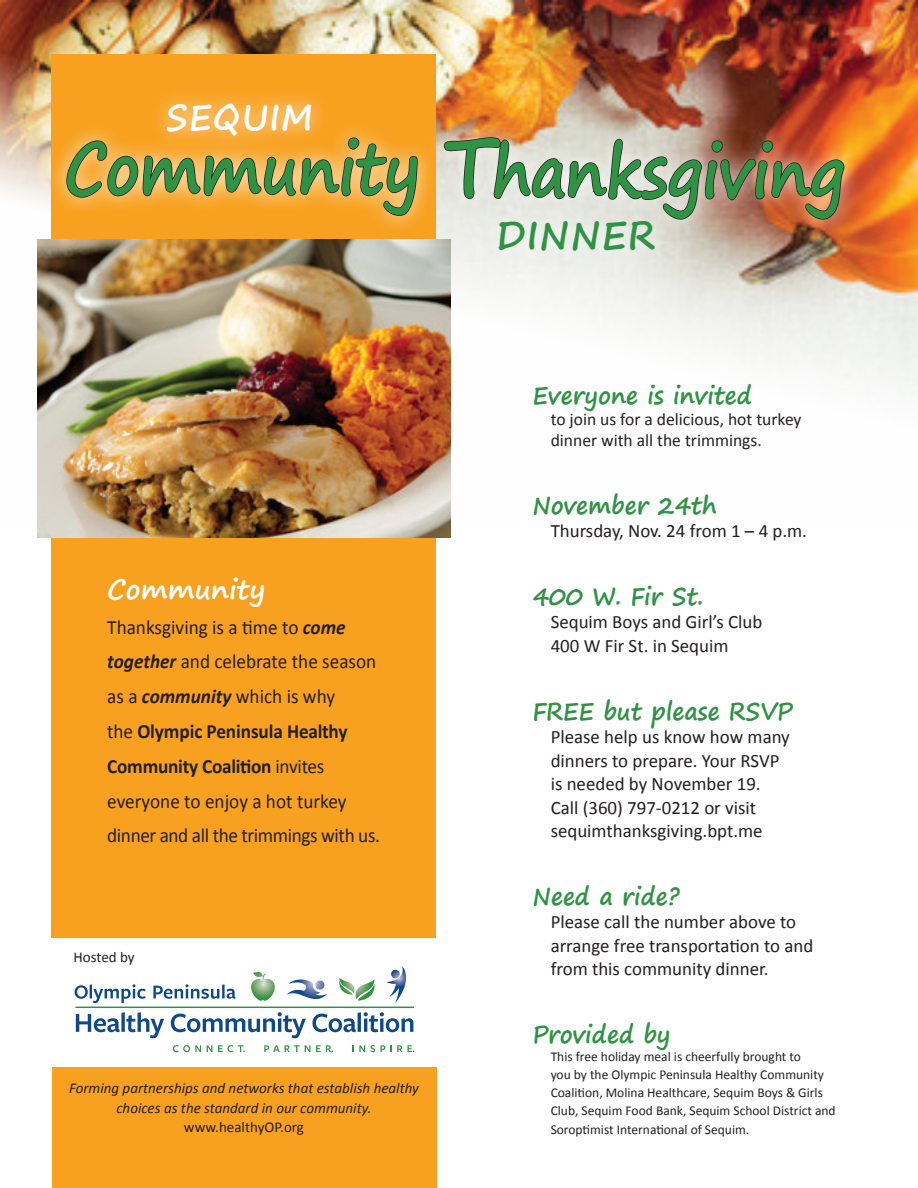
<style>
.page{position:relative;width:918px;height:1188px;background:#fff}
.page>*{position:absolute;margin:0;border:0;box-sizing:border-box;transform-origin:0 0}
.t1{font:700 70.5px "Segoe Print";letter-spacing:-.005em;color:#309244;scale:.87 1}
.t2{font:700 39px "Segoe Print";letter-spacing:.025em;color:#309244;scale:.96 1}
.t3{font:700 36px "Segoe Print";letter-spacing:.025em;color:#fff;scale:.96 1}
.t4{font:700 27px "Segoe Print";color:#fff}
.t5{font:700 24.3px "Segoe Print";color:#309244;scale:.95 1}
.t6{font:20.25px/34.8px "Calibri";color:#231f20;scale:.95 1}
.t7{font:18.9px/23.5px "Calibri";color:#231f20}
.t8{font:17.55px/20.9px "Calibri";color:#231f20}
.t9{font:italic 15px/19.2px "Calibri";color:#231f20;text-align:center}
.t10{font:15px "Calibri";color:#231f20}
.t11{font:13.5px/18.1px "Calibri";color:#231f20}
.s1{font-size:84px}
.s2{font-weight:700;font-style:italic}
.s3{font-weight:700}
</style>
<div class="page">
<img style="left:0;top:0;width:918px;height:389px">
<div style="left:53px;top:1067px;width:384px;height:120px;background:#f8a120"></div>
<div style="left:52px;top:54px;width:384px;height:883px;background:#f8a120"></div>
<img style="left:37px;top:240px;width:414px;height:297px">
<svg style="left:173px;top:1045px;width:28px;height:7px"></svg>
<svg style="left:207px;top:1045px;width:38px;height:7px"></svg>
<svg style="left:264px;top:1045px;width:46px;height:7px"></svg>
<svg style="left:316px;top:1045px;width:17px;height:7px"></svg>
<svg style="left:353px;top:1045px;width:32px;height:7px"></svg>
<svg style="left:391px;top:1045px;width:23px;height:7px"></svg>
<svg style="left:339px;top:978px;width:36px;height:23px"></svg>
<svg style="left:287px;top:979px;width:40px;height:20px"></svg>
<svg style="left:387px;top:967px;width:19px;height:36px"></svg>
<svg style="left:251px;top:972px;width:24px;height:29px"></svg>
<svg style="left:75px;top:984px;width:71px;height:19px"></svg>
<svg style="left:153px;top:984px;width:66px;height:15px"></svg>
<hr style="left:222px;top:984px;width:3px;height:14px;background:#0f4989">
<svg style="left:227px;top:989px;width:8px;height:10px"></svg>
<svg style="left:76px;top:1012px;width:88px;height:26px"></svg>
<svg style="left:171px;top:1012px;width:135px;height:26px"></svg>
<svg style="left:312px;top:1012px;width:101px;height:20px"></svg>
<hr style="left:75px;top:1007px;width:339px;height:1px;background:#309244">
<div style="left:48px;top:87px;width:814px;height:181px;background:#fff;opacity:.8"></div>
<svg style="left:66px;top:137px;width:353px;height:80px"></svg>
<img style="left:443px;top:137px;width:402px;height:83px">
<h3 class="t3" style="left:166px;top:85px;width:156px">SEQUIM</h3>
<h1 class="t1" style="left:64px;top:107px;width:899px">Community <span class="s1">T</span>hanksgiving</h1>
<h2 class="t2" style="left:496px;top:199px;width:167px">DINNER</h2>
<p class="t5" style="left:532px;top:373px;width:233px">Everyone is invited</p>
<p class="t8" style="left:551px;top:409px;width:252px">to join us for a delicious, hot turkey dinner with all the trimmings.</p>
<h3 class="t4" style="left:107px;top:564px;width:160px">Community</h3>
<p class="t6" style="left:107px;top:609px;width:289px">Thanksgiving is a time to <span class="s2">come together</span> and celebrate the season as a <span class="s2">community</span> which is why<br>the <span class="s3">Olympic Peninsula Healthy<br>Community Coalition</span> invites everyone to enjoy a hot turkey dinner and all the trimmings with us.</p>
<p class="t10" style="left:74px;top:947px;width:63px">Hosted by</p>
<p class="t9" style="left:69px;top:1078px;width:351px">Forming partnerships and networks that establish healthy choices as the standard in our community.</p>
<p class="t10" style="left:184px;top:1117px;width:122px">www.healthyOP.org</p>
<p class="t5" style="left:532px;top:483px;width:195px">November 24th</p>
<p class="t7" style="left:551px;top:519px;width:258px">Thursday, Nov. 24 from 1 – 4 p.m.</p>
<p class="t5" style="left:532px;top:574px;width:181px">400 W. Fir St.</p>
<p class="t7" style="left:551px;top:610px;width:213px">Sequim Boys and Girl’s Club<br>400 W Fir St. in Sequim</p>
<p class="t5" style="left:532px;top:689px;width:276px">FREE but please RSVP</p>
<p class="t7" style="left:551px;top:725px;width:241px">Please help us know how many dinners to prepare. Your RSVP is needed by November 19.<br>Call (360) 797-0212 or visit sequimthanksgiving.bpt.me</p>
<p class="t5" style="left:532px;top:874px;width:157px">Need a ride?</p>
<p class="t7" style="left:551px;top:910px;width:264px">Please call the number above to arrange free transportation to and from this community dinner.</p>
<p class="t5" style="left:532px;top:1012px;width:147px">Provided by</p>
<p class="t11" style="left:551px;top:1048px;width:287px">This free holiday meal is cheerfully brought to<br>you by the Olympic Peninsula Healthy Community Coalition, Molina Healthcare, Sequim Boys &amp; Girls Club, Sequim Food Bank, Sequim School District and Soroptimist International of Sequim.</p>
</div>
